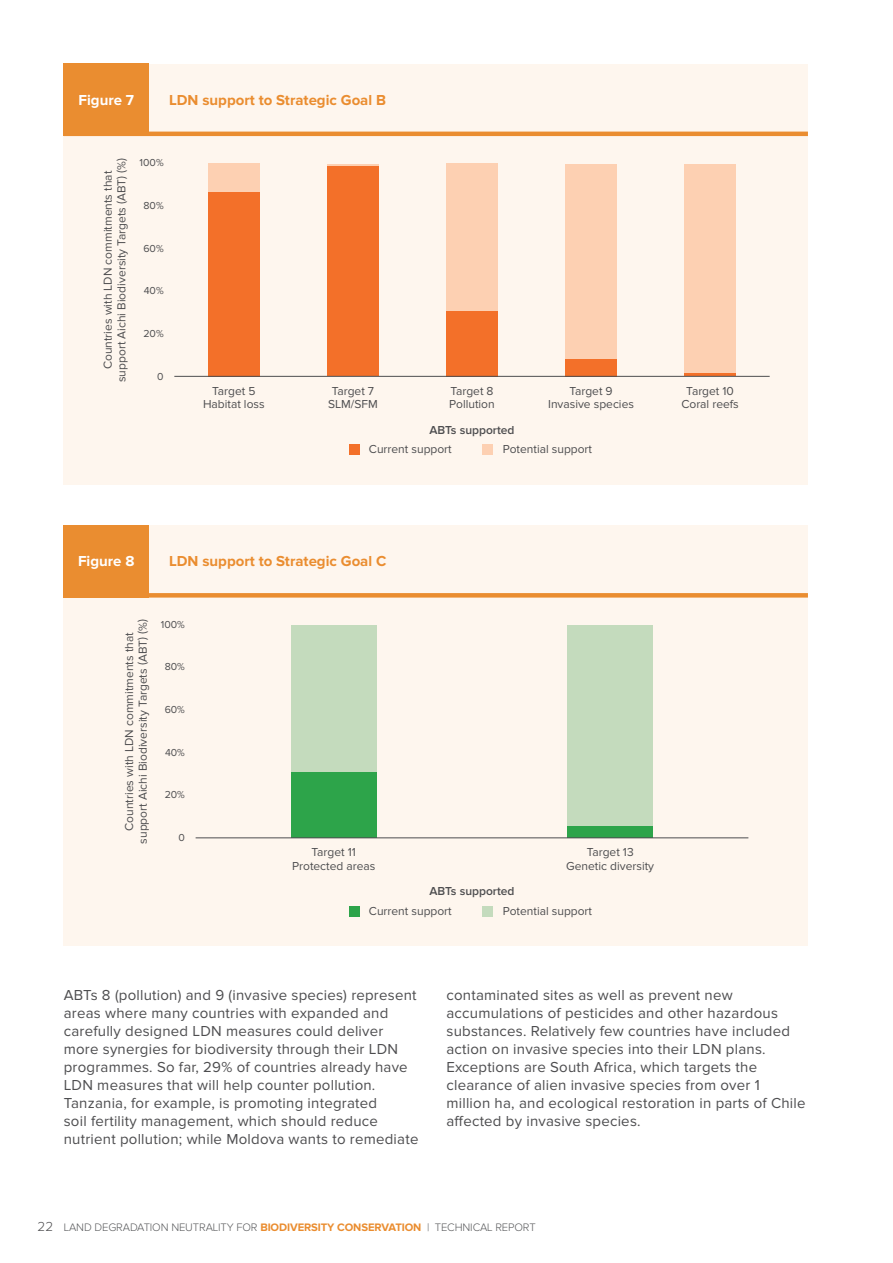
<style>
.page{position:relative;width:893px;height:1263px;background:#fff}
.page>*{position:absolute;margin:0;border:0;box-sizing:border-box;transform-origin:0 0}
.t1{font:15px/18px "Proxima Nova";letter-spacing:.015em;color:#4d4d4f}
.t2{font:700 15px "Proxima Nova";color:#ea8d30}
.t3{font:700 15px "Proxima Nova";color:#fff}
.t4{font:12px/13.5px "Proxima Nova";color:#4d4d4f;text-align:center}
.t5{font:600 12px "Proxima Nova";color:#4d4d4f}
.t6{font:300 11.25px "Proxima Nova";letter-spacing:-.01em;color:#58595b}
.t7{font:10.5px "Proxima Nova";color:#4d4d4f}
.s1{font-size:13.5px;color:#4d4d4f}
.s2{font-weight:700;color:#ea8d30}
</style>
<div class="page">
<div style="left:64px;top:64px;width:744px;height:421px;background:#fef6ee"></div>
<div style="left:64px;top:64px;width:85px;height:72px;background:#ea8d30"></div>
<div style="left:349px;top:444px;width:10px;height:11px;background:#f37029"></div>
<hr style="left:64px;top:132px;width:744px;height:4px;background:#ea8d30">
<div style="left:483px;top:444px;width:10px;height:11px;background:#fdd0b2"></div>
<div style="left:208px;top:164px;width:51px;height:28px;background:#fdd0b2"></div>
<div style="left:208px;top:192px;width:51px;height:184px;background:#f37029"></div>
<hr style="left:327px;top:164px;width:51px;height:3px;background:#fdd0b2">
<div style="left:327px;top:167px;width:51px;height:209px;background:#f37029"></div>
<div style="left:446px;top:164px;width:51px;height:147px;background:#fdd0b2"></div>
<div style="left:446px;top:311px;width:51px;height:65px;background:#f37029"></div>
<div style="left:566px;top:164px;width:51px;height:195px;background:#fdd0b2"></div>
<div style="left:566px;top:359px;width:51px;height:17px;background:#f37029"></div>
<div style="left:685px;top:164px;width:51px;height:209px;background:#fdd0b2"></div>
<hr style="left:685px;top:373px;width:51px;height:3px;background:#f37029">
<hr style="left:174px;top:376px;width:596px;height:1px;background:#4d4d4f">
<div style="left:64px;top:525px;width:744px;height:421px;background:#fef6ee"></div>
<div style="left:64px;top:525px;width:85px;height:73px;background:#ea8d30"></div>
<div style="left:349px;top:906px;width:10px;height:10px;background:#2da44a"></div>
<div style="left:64px;top:593px;width:744px;height:5px;background:#ea8d30"></div>
<div style="left:483px;top:906px;width:10px;height:10px;background:#c4dbbd"></div>
<div style="left:291px;top:625px;width:85px;height:148px;background:#c4dbbd"></div>
<div style="left:291px;top:773px;width:85px;height:65px;background:#2da44a"></div>
<div style="left:568px;top:625px;width:85px;height:201px;background:#c4dbbd"></div>
<div style="left:568px;top:826px;width:85px;height:12px;background:#2da44a"></div>
<hr style="left:196px;top:838px;width:552px;height:1px;background:#4d4d4f">
<p class="t3" style="left:79px;top:91px;width:57px">Figure 7</p>
<p class="t2" style="left:169px;top:91px;width:218px">LDN support to Strategic Goal B</p>
<p class="t4" style="left:101px;top:382px;width:226px;rotate:-90deg">Countries with LDN commitments that support Aichi Biodiversity Targets (ABT) (%)</p>
<p class="t7" style="left:140px;top:157px;width:26px">100%</p>
<p class="t7" style="left:143px;top:199px;width:22px">80%</p>
<p class="t7" style="left:143px;top:242px;width:22px">60%</p>
<p class="t7" style="left:144px;top:285px;width:21px">40%</p>
<p class="t7" style="left:143px;top:327px;width:22px">20%</p>
<p class="t7" style="left:157px;top:370px;width:8px">0</p>
<p class="t4" style="left:203px;top:384px;width:63px">Target 5<br>Habitat loss</p>
<p class="t4" style="left:328px;top:384px;width:51px">Target 7<br>SLM/SFM</p>
<p class="t4" style="left:449px;top:384px;width:47px;text-align:left">Target 8<br>Pollution</p>
<p class="t4" style="left:548px;top:384px;width:87px">Target 9<br>Invasive species</p>
<p class="t5" style="left:429px;top:423px;width:87px">ABTs supported</p>
<p class="t4" style="left:369px;top:443px;width:84px">Current support</p>
<p class="t4" style="left:503px;top:443px;width:91px">Potential support</p>
<p class="t4" style="left:681px;top:384px;width:59px">Target 10<br>Coral reefs</p>
<p class="t3" style="left:78px;top:553px;width:58px">Figure 8</p>
<p class="t2" style="left:169px;top:553px;width:219px">LDN support to Strategic Goal C</p>
<p class="t4" style="left:123px;top:843px;width:226px;rotate:-90deg">Countries with LDN commitments that support Aichi Biodiversity Targets (ABT) (%)</p>
<p class="t7" style="left:161px;top:618px;width:26px">100%</p>
<p class="t7" style="left:165px;top:661px;width:22px">80%</p>
<p class="t7" style="left:165px;top:704px;width:22px">60%</p>
<p class="t7" style="left:165px;top:746px;width:21px">40%</p>
<p class="t7" style="left:165px;top:789px;width:22px">20%</p>
<p class="t7" style="left:179px;top:831px;width:8px">0</p>
<p class="t4" style="left:292px;top:846px;width:85px">Target 11<br>Protected areas</p>
<p class="t5" style="left:429px;top:884px;width:87px">ABTs supported</p>
<p class="t4" style="left:566px;top:846px;width:89px">Target 13<br>Genetic diversity</p>
<p class="t4" style="left:369px;top:904px;width:84px">Current support</p>
<p class="t4" style="left:503px;top:904px;width:91px">Potential support</p>
<p class="t1" style="left:64px;top:986px;width:356px">ABTs 8 (pollution) and 9 (invasive species) represent areas where many countries with expanded and carefully designed LDN measures could deliver more synergies for biodiversity through their LDN programmes. So far, 29% of countries already have LDN measures that will help counter pollution.<br>Tanzania, for example, is promoting integrated<br>soil fertility management, which should reduce nutrient pollution; while Moldova wants to remediate</p>
<p class="t1" style="left:446px;top:986px;width:361px">contaminated sites as well as prevent new accumulations of pesticides and other hazardous substances. Relatively few countries have included action on invasive species into their LDN plans.<br>Exceptions are South Africa, which targets the clearance of alien invasive species from over 1 million ha, and ecological restoration in parts of Chile affected by invasive species.</p>
<p class="t6" style="left:38px;top:1222px;width:500px"><span class="s1">22</span> LAND DEGRADATION NEUTRALITY FOR <span class="s2">BIODIVERSITY CONSERVATION</span> | TECHNICAL REPORT</p>
</div>
